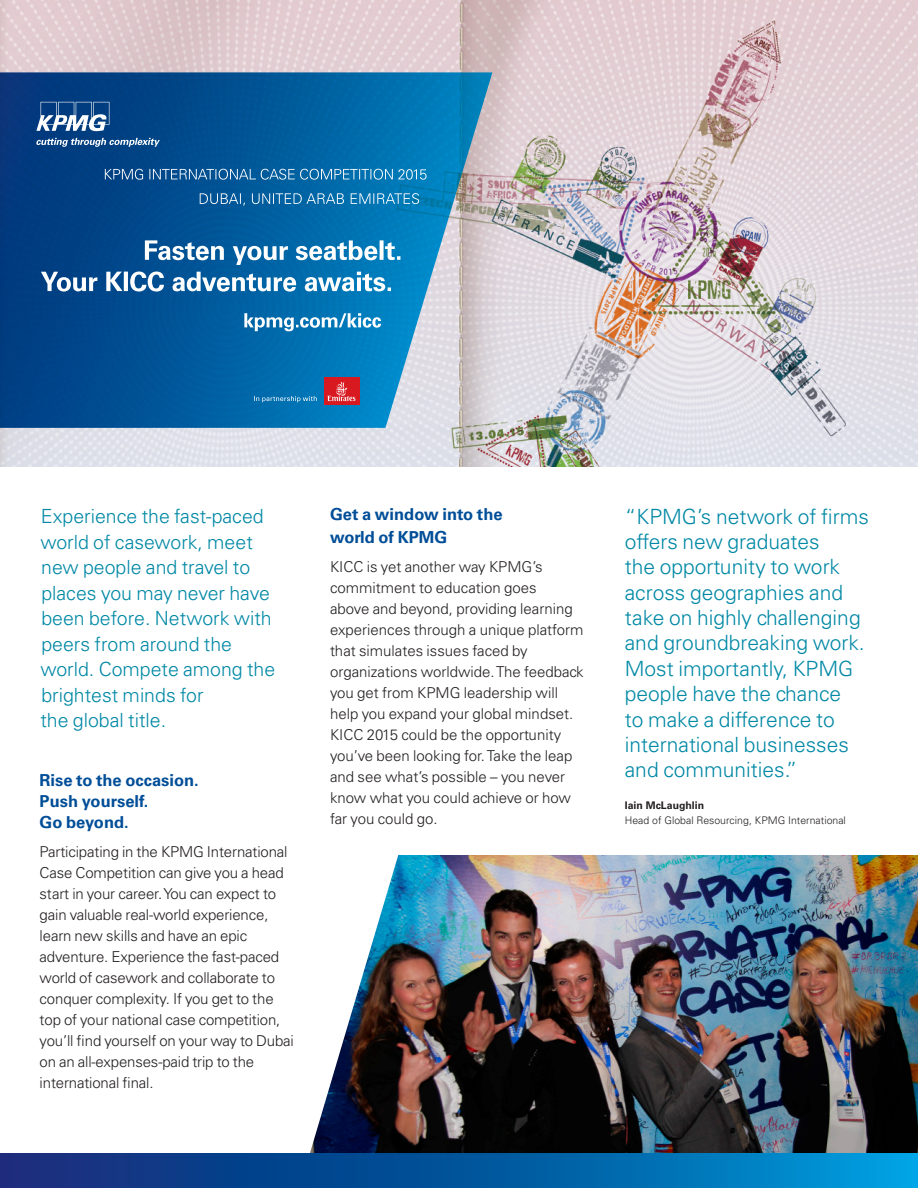
<style>
.page{position:relative;width:918px;height:1188px;background:#fff}
.page>*{position:absolute;margin:0;border:0;box-sizing:border-box;transform-origin:0 0}
.Bodycopy_9_5pt{font:300 21px/25.3px "Univers LT Std";color:#0088a5}
.Sub-heading_9_5pt{font:300 19.5px/25.5px "Univers LT Std";color:#0088a5}
.Sub-heading_9_5pt-2{font:700 16.5px/21px "Univers LT Std";color:#004e98}
.Bodycopy_9_5pt-2{font:300 15px/21px "Univers LT Std";letter-spacing:-.01em;color:#231f20}
.Captions_7pt_Black{font:300 10.5px "Univers LT Std";color:#231f20}
.Captions_7pt_Black-2{font:700 10.5px "Univers LT Std";color:#231f20}
</style>
<div class="page">
<img style="left:0;top:0;width:918px;height:466px">
<img style="left:301px;top:855px;width:617px;height:299px">
<svg style="left:0;top:1154px;width:918px;height:34px;background:#055ca3"></svg>
<svg style="left:0;top:72px;width:492px;height:356px;background:#1b68a2"></svg>
<svg style="left:36px;top:102px;width:124px;height:45px;background:#326499"></svg>
<svg style="left:244px;top:313px;width:137px;height:18px"></svg>
<svg style="left:41px;top:272px;width:350px;height:20px"></svg>
<svg style="left:145px;top:240px;width:255px;height:25px"></svg>
<svg style="left:200px;top:193px;width:219px;height:13px;background:#3083b6"></svg>
<svg style="left:105px;top:169px;width:322px;height:11px;background:#3981b3"></svg>
<svg style="left:254px;top:396px;width:63px;height:6px"></svg>
<div style="left:324px;top:378px;width:35px;height:27px;background:#d81920"></div>
<svg style="left:327px;top:382px;width:28px;height:19px"></svg>
<p class="Sub-heading_9_5pt" style="left:40px;top:504px;width:236px">Experience the fast-paced world of casework, meet new people and travel to places you may never have been before. Network with peers from around the world. Compete among the brightest minds for<br>the global title.</p>
<p class="Sub-heading_9_5pt-2" style="left:330px;top:503px;width:174px;line-height:22.5px">Get a window into the world of KPMG</p>
<p class="Bodycopy_9_5pt-2" style="left:330px;top:556px;width:255px">KICC is yet another way KPMG’s commitment to education goes<br>above and beyond, providing learning experiences through a unique platform that simulates issues faced by organizations worldwide. The feedback you get from KPMG leadership will help you expand your global mindset.<br>KICC 2015 could be the opportunity you’ve been looking for. Take the leap and see what’s possible – you never know what you could achieve or how far you could go.</p>
<p class="Sub-heading_9_5pt-2" style="left:40px;top:770px;width:161px">Rise to the occasion.<br>Push yourself.<br>Go beyond.</p>
<p class="Bodycopy_9_5pt-2" style="left:40px;top:841px;width:256px">Participating in the KPMG International Case Competition can give you a head start in your career. You can expect to gain valuable real-world experience, learn new skills and have an epic adventure. Experience the fast-paced world of casework and collaborate to conquer complexity. If you get to the top of your national case competition, you’ll find yourself on your way to Dubai on an all-expenses-paid trip to the international final.</p>
<p class="Bodycopy_9_5pt" style="left:625px;top:504px;width:246px">“KPMG’s network of firms offers new graduates<br>the opportunity to work across geographies and take on highly challenging and groundbreaking work.<br>Most importantly, KPMG people have the chance<br>to make a difference to international businesses and communities.”</p>
<p class="Captions_7pt_Black-2" style="left:625px;top:799px;width:81px">Iain McLaughlin</p>
<p class="Captions_7pt_Black" style="left:625px;top:814px;width:223px">Head of Global Resourcing, KPMG International</p>
</div>
